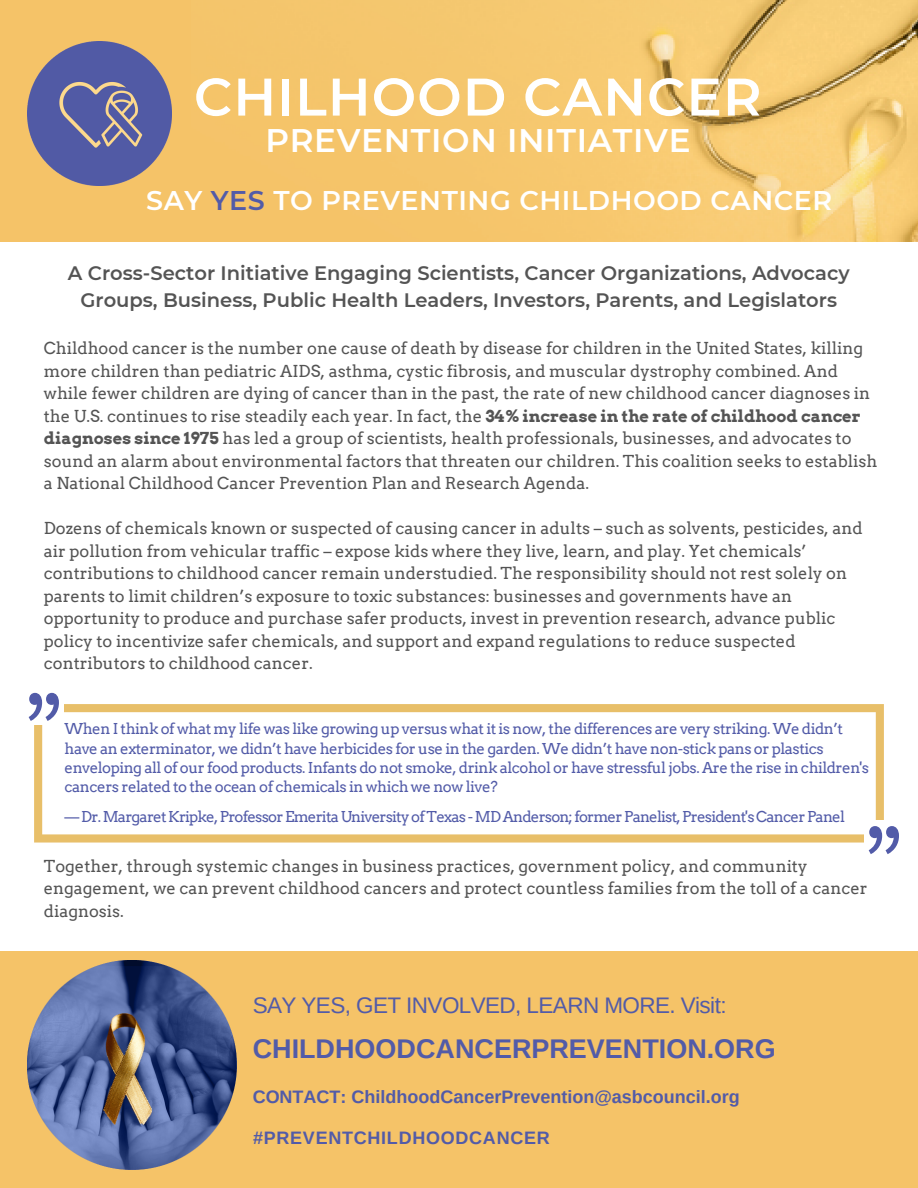
<style>
.page{position:relative;width:918px;height:1188px;background:#fff}
.page>*{position:absolute;margin:0;border:0;box-sizing:border-box;transform-origin:0 0}
.t1{font:600 52.8px "Montserrat";letter-spacing:.02em;color:#fff}
.t2{font:600 32.7px "Montserrat";letter-spacing:.02em;color:#fff}
.t3{font:600 27px "Montserrat";letter-spacing:.02em;color:#fff}
.t4{font:700 27px "Arimo";color:#525ba8}
.t5{font:22.5px "Arimo";letter-spacing:-.025em;color:#525ba8}
.t6{font:600 19.5px/27px "Montserrat";color:#545454;text-align:center}
.t7{font:700 18px "Arimo";color:#525ba8}
.t8{font:700 18px "Arimo";letter-spacing:.04em;color:#525ba8}
.t9{font:16.5px/22.5px "Arvo";color:#545454}
.t10{font:15px/19.2px "Arvo";letter-spacing:-.03em;color:#525ba8}
.t11{font:15px "Arvo";letter-spacing:-.05em;color:#525ba8}
.s1{color:#525ba8}
.s2{font-weight:700}
</style>
<div class="page">
<img style="left:0;top:0;width:918px;height:1188px">
<div style="left:0;top:243px;width:918px;height:708px;background:#fff"></div>
<img style="left:27px;top:960px;width:210px;height:209px">
<img style="left:27px;top:42px;width:144px;height:144px">
<svg style="left:34px;top:704px;width:850px;height:139px"></svg>
<div style="left:864px;top:820px;width:40px;height:40px;background:#fff"></div>
<div style="left:24px;top:685px;width:40px;height:40px;background:#fff"></div>
<svg style="left:29px;top:693px;width:30px;height:28px"></svg>
<svg style="left:869px;top:826px;width:30px;height:28px"></svg>
<h1 class="t1" style="left:194px;top:64px;width:569px">CHILHOOD CANCER</h1>
<h2 class="t2" style="left:265px;top:121px;width:427px">PREVENTION INITIATIVE</h2>
<h3 class="t3" style="left:146px;top:184px;width:688px">SAY <span class="s1">YES</span> TO PREVENTING CHILDHOOD CANCER</h3>
<p class="t6" style="left:68px;top:259px;width:783px">A Cross-Sector Initiative Engaging Scientists, Cancer Organizations, Advocacy<br>Groups, Business, Public Health Leaders, Investors, Parents, and Legislators</p>
<p class="t9" style="left:44px;top:337px;width:835px">Childhood cancer is the number one cause of death by disease for children in the United States, killing more children than pediatric AIDS, asthma, cystic fibrosis, and muscular dystrophy combined. And while fewer children are dying of cancer than in the past, the rate of new childhood cancer diagnoses in the U.S. continues to rise steadily each year. In fact, the <span class="s2">34% increase in the rate of childhood cancer diagnoses since 1975</span> has led a group of scientists, health professionals, businesses, and advocates to sound an alarm about environmental factors that threaten our children. This coalition seeks to establish a National Childhood Cancer Prevention Plan and Research Agenda.</p>
<p class="t9" style="left:44px;top:517px;width:820px">Dozens of chemicals known or suspected of causing cancer in adults – such as solvents, pesticides, and air pollution from vehicular traffic – expose kids where they live, learn, and play. Yet chemicals’ contributions to childhood cancer remain understudied. The responsibility should not rest solely on parents to limit children’s exposure to toxic substances: businesses and governments have an opportunity to produce and purchase safer products, invest in prevention research, advance public policy to incentivize safer chemicals, and support and expand regulations to reduce suspected contributors to childhood cancer.</p>
<p class="t10" style="left:65px;top:720px;width:806px">When I think of what my life was like growing up versus what it is now, the differences are very striking. We didn’t have an exterminator, we didn’t have herbicides for use in the garden. We didn’t have non-stick pans or plastics enveloping all of our food products. Infants do not smoke, drink alcohol or have stressful jobs. Are the rise in children's cancers related to the ocean of chemicals in which we now live?</p>
<p class="t11" style="left:65px;top:808px;width:782px">— Dr. Margaret Kripke, Professor Emerita University of Texas - MD Anderson; former Panelist, President's Cancer Panel</p>
<p class="t9" style="left:44px;top:855px;width:825px">Together, through systemic changes in business practices, government policy, and community engagement, we can prevent childhood cancers and protect countless families from the toll of a cancer diagnosis.</p>
<h3 class="t5" style="left:253px;top:993px;width:475px">SAY YES, GET INVOLVED, LEARN MORE. Visit:</h3>
<h3 class="t4" style="left:253px;top:1034px;width:525px">CHILDHOODCANCERPREVENTION.ORG</h3>
<p class="t7" style="left:253px;top:1087px;width:489px">CONTACT: ChildhoodCancerPrevention@asbcouncil.org</p>
<p class="t8" style="left:253px;top:1127px;width:298px">#PREVENTCHILDHOODCANCER</p>
</div>
